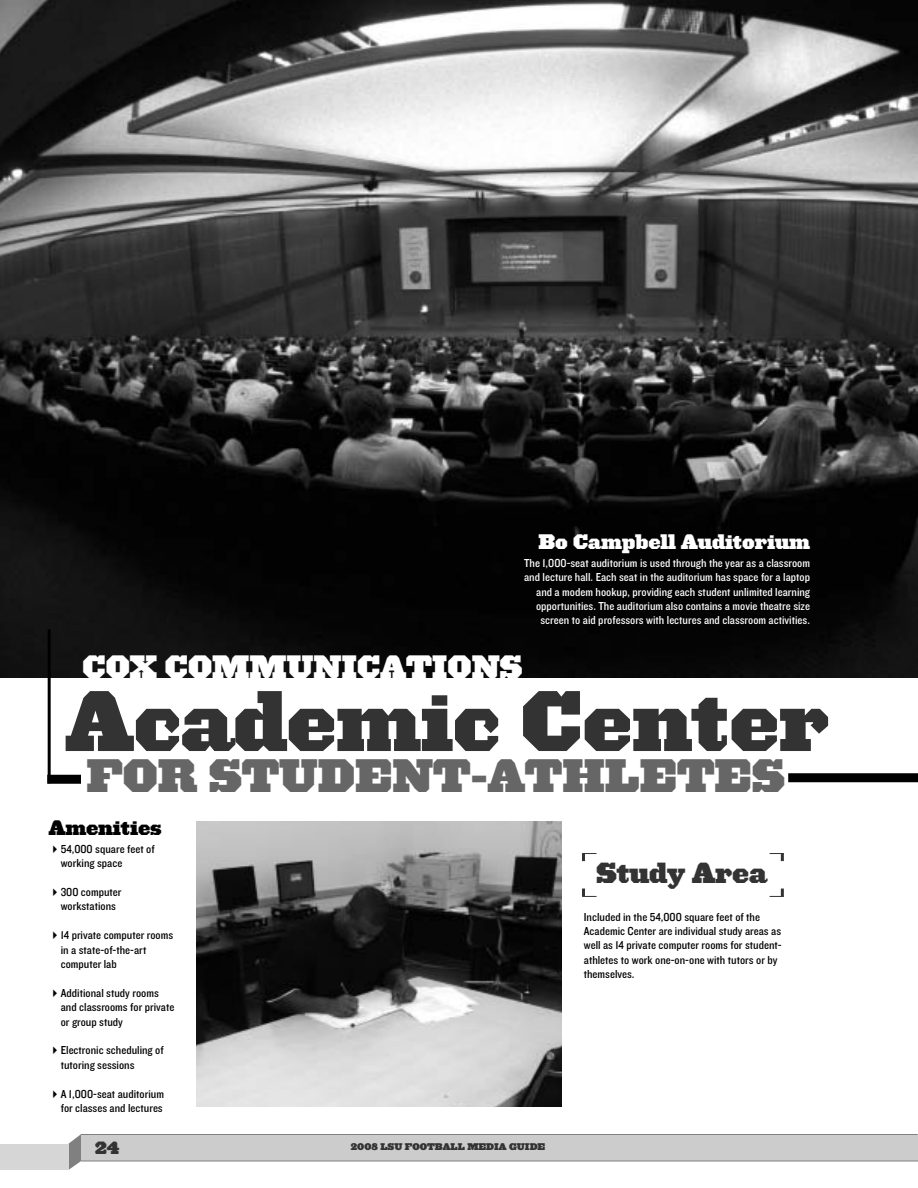
<style>
.page{position:relative;width:918px;height:1188px;background:#fff}
.page>*{position:absolute;margin:0;border:0;box-sizing:border-box;transform-origin:0 0}
.t1{font:900 79.5px "Acropolis HTF";color:#333}
.t2{font:900 43.5px "Acropolis HTF";color:#666}
.t3{font:900 30px "Acropolis HTF";color:#fff}
.t4{font:900 27px "Acropolis HTF";color:#333}
.t5{font:900 19.5px "Acropolis HTF";color:#fff}
.t6{font:900 19.5px "Acropolis HTF";color:#000}
.t7{font:900 16.5px "Acropolis HTF";color:#333}
.t8{font:12px/14.4px "Knockout HTF30 Junior Welterwt";color:#000}
.t9{font:12px/14.4px "Knockout HTF30 Junior Welterwt";color:#fff;text-align:right}
.t10{font:9px "Ziggurat HTF Black";color:#333}
</style>
<div class="page">
<div style="left:788px;top:773px;width:130px;height:9px;background:#000"></div>
<img style="left:196px;top:821px;width:365px;height:286px">
<img style="left:0;top:0;width:918px;height:677px">
<div style="left:47px;top:775px;width:34px;height:9px;background:#000"></div>
<hr style="left:48px;top:629px;width:3px;height:154px;background:#000">
<svg style="left:582px;top:853px;width:15px;height:8px"></svg>
<svg style="left:582px;top:889px;width:15px;height:8px"></svg>
<svg style="left:770px;top:853px;width:14px;height:8px"></svg>
<svg style="left:770px;top:889px;width:14px;height:8px"></svg>
<div style="left:81px;top:1134px;width:837px;height:27px;background:#ccc"></div>
<hr style="left:81px;top:1134px;width:836px;height:1px;background:#808080">
<hr style="left:81px;top:1161px;width:837px;height:1px;background:#808080">
<svg style="left:69px;top:1134px;width:12px;height:36px"></svg>
<div style="left:0;top:1144px;width:69px;height:26px;background:#d6d6d6"></div>
<h3 class="t5" style="left:538px;top:531px;width:273px">Bo Campbell Auditorium</h3>
<p class="t9" style="left:524px;top:555px;width:288px">The 1,000-seat auditorium is used through the year as a classroom and lecture hall. Each seat in the auditorium has space for a laptop and a modem hookup, providing each student unlimited learning opportunities. The auditorium also contains a movie theatre size screen to aid professors with lectures and classroom activities.</p>
<h3 class="t3" style="left:82px;top:650px;width:441px">COX COMMUNICATIONS</h3>
<h1 class="t1" style="left:66px;top:677px;width:764px">Academic Center</h1>
<h2 class="t2" style="left:87px;top:751px;width:699px">FOR STUDENT-ATHLETES</h2>
<h3 class="t6" style="left:49px;top:817px;width:114px">Amenities</h3>
<p class="t8" style="left:61px;top:841px;width:95px;text-indent:-12px">✔54,000 square feet of working space</p>
<p class="t8" style="left:49px;top:885px;width:74px;text-align:center">✔300 computer workstations</p>
<p class="t8" style="left:61px;top:928px;width:114px;text-indent:-12px">✔14 private computer rooms in a state-of-the-art computer lab</p>
<p class="t8" style="left:61px;top:985px;width:115px;text-indent:-12px">✔Additional study rooms and classrooms for private or group study</p>
<p class="t8" style="left:61px;top:1043px;width:104px;text-indent:-12px">✔Electronic scheduling of tutoring sessions</p>
<p class="t8" style="left:49px;top:1086px;width:117px;text-align:right">✔A 1,000-seat auditorium for classes and lectures</p>
<h3 class="t7" style="left:95px;top:1139px;width:26px">24</h3>
<p class="t10" style="left:350px;top:1142px;width:197px">2008 LSU FOOTBALL MEDIA GUIDE</p>
<h3 class="t4" style="left:597px;top:858px;width:172px">Study Area</h3>
<p class="t8" style="left:584px;top:909px;width:199px">Included in the 54,000 square feet of the Academic Center are individual study areas as well as 14 private computer rooms for student&shy;athletes to work one-on-one with tutors or by themselves.</p>
</div>
